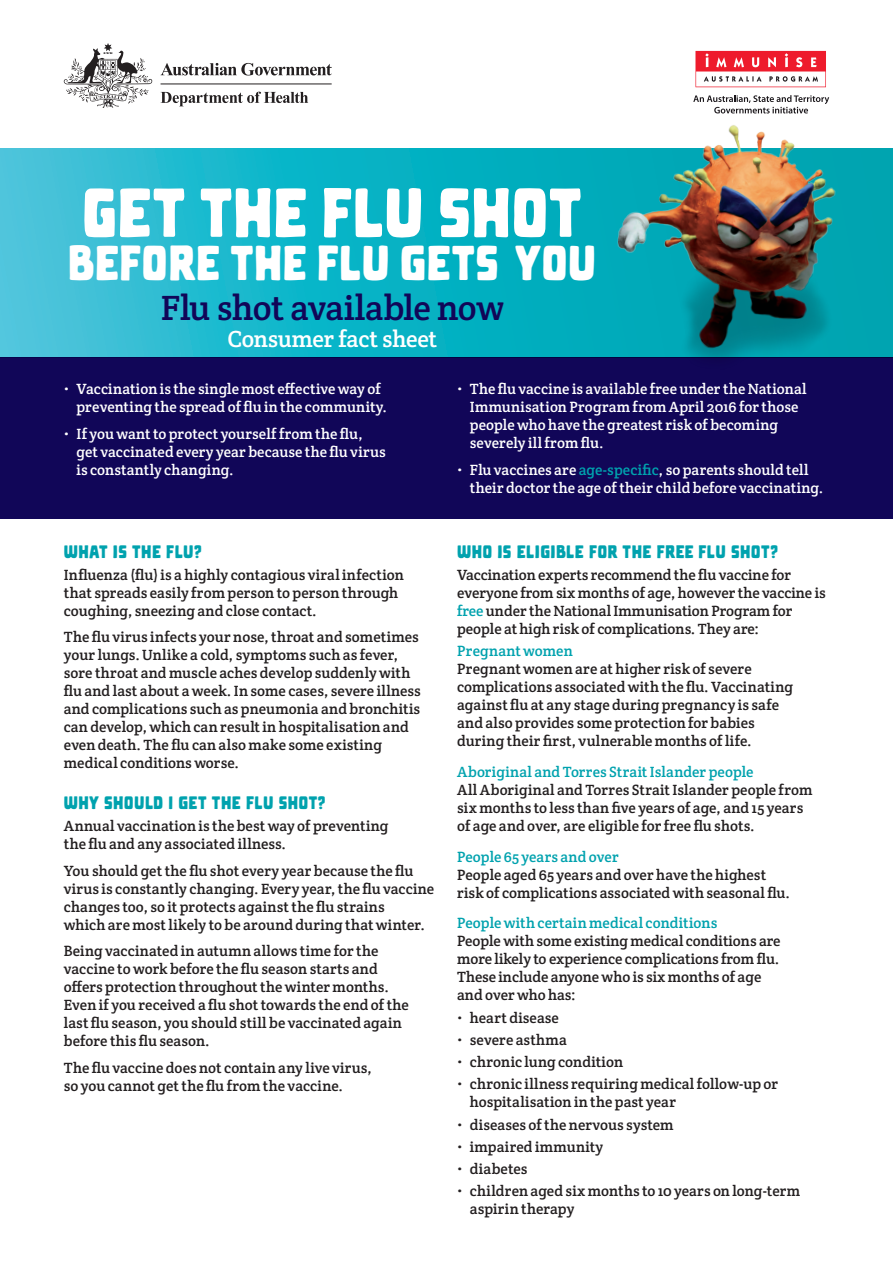
<style>
.page{position:relative;width:893px;height:1263px;background:#fff}
.page>*{position:absolute;margin:0;border:0;box-sizing:border-box;transform-origin:0 0}
.Heading_section_larg{font:63.15px "CC Gibbons Gazette";letter-spacing:-.015em;color:#fff}
.Heading_section_larg-2{font:44.7px "CC Gibbons Gazette";letter-spacing:-.01em;color:#fff}
.Heading_section_larg-3{font:35.55px "Crete Round";letter-spacing:-.02em;color:#110658}
.Heading_section_larg-4{font:23.55px "Crete Round";letter-spacing:-.015em;color:#fff}
.Text_Heading_1{font:16.5px "CC Gibbons Gazette";letter-spacing:.01em;color:#00a2ae}
.Text{font:15px/18px "Crete Round";letter-spacing:.005em;color:#231f20}
.t1{font:15px/18px "Crete Round";letter-spacing:.005em;color:#fff}
.text_before_bullet_p{font:15px/18px "Crete Round";color:#231f20}
.Text_Heading_2{font:15px "Crete Round";letter-spacing:.005em;color:#00a2ae}
.s1{color:#00a2ae}
</style>
<div class="page">
<div style="left:0;top:357px;width:893px;height:162px;background:#110658"></div>
<svg style="left:161px;top:63px;width:171px;height:13px"></svg>
<svg style="left:64px;top:43px;width:88px;height:65px"></svg>
<hr style="left:161px;top:84px;width:171px;height:1px;background:#231f20">
<svg style="left:161px;top:92px;width:147px;height:14px"></svg>
<svg style="left:695px;top:51px;width:131px;height:36px"></svg>
<svg style="left:693px;top:95px;width:136px;height:18px"></svg>
<svg style="left:0;top:149px;width:893px;height:208px;background:#17b5c8"></svg>
<img style="left:591px;top:125px;width:260px;height:233px">
<p class="Heading_section_larg" style="left:82px;top:183px;width:502px">GET THE FLU SHOT</p>
<p class="Heading_section_larg-2" style="left:68px;top:242px;width:531px">BEFORE THE FLU GETS YOU</p>
<p class="Heading_section_larg-3" style="left:161px;top:285px;width:345px">Flu shot available now</p>
<p class="Heading_section_larg-4" style="left:228px;top:323px;width:211px">Consumer fact sheet</p>
<p class="t1" style="left:77px;top:380px;width:312px;text-indent:-13px">• Vaccination is the single most effective way of preventing the spread of flu in the community.</p>
<p class="t1" style="left:77px;top:424px;width:311px;text-indent:-13px">• If you want to protect yourself from the flu, get vaccinated every year because the flu virus is constantly changing.</p>
<p class="Text_Heading_1" style="left:64px;top:543px;width:139px">WHAT IS THE FLU?</p>
<p class="Text" style="left:64px;top:565px;width:342px">Influenza (flu) is a highly contagious viral infection that spreads easily from person to person through coughing, sneezing and close contact.</p>
<p class="Text" style="left:64px;top:628px;width:359px">The flu virus infects your nose, throat and sometimes your lungs. Unlike a cold, symptoms such as fever, sore throat and muscle aches develop suddenly with flu and last about a week. In some cases, severe illness and complications such as pneumonia and bronchitis can develop, which can result in hospitalisation and even death. The flu can also make some existing medical conditions worse.</p>
<p class="Text_Heading_1" style="left:64px;top:795px;width:263px">WHY SHOULD I GET THE FLU SHOT?</p>
<p class="Text" style="left:64px;top:817px;width:326px">Annual vaccination is the best way of preventing the flu and any associated illness.</p>
<p class="Text" style="left:64px;top:861px;width:372px">You should get the flu shot every year because the flu virus is constantly changing. Every year, the flu vaccine changes too, so it protects against the flu strains<br>which are most likely to be around during that winter.</p>
<p class="Text" style="left:64px;top:942px;width:347px">Being vaccinated in autumn allows time for the vaccine to work before the flu season starts and offers protection throughout the winter months.<br>Even if you received a flu shot towards the end of the last flu season, you should still be vaccinated again before this flu season.</p>
<p class="Text" style="left:64px;top:1058px;width:310px">The flu vaccine does not contain any live virus, so you cannot get the flu from the vaccine.</p>
<p class="t1" style="left:470px;top:380px;width:338px;text-indent:-13px">• The flu vaccine is available free under the National Immunisation Program from April 2016 for those people who have the greatest risk of becoming severely ill from flu.</p>
<p class="t1" style="left:470px;top:460px;width:355px;text-indent:-13px">• Flu vaccines are <span class="s1">age-specific</span>, so parents should tell their doctor the age of their child before vaccinating.</p>
<p class="Text_Heading_1" style="left:457px;top:543px;width:322px">WHO IS ELIGIBLE FOR THE FREE FLU SHOT?</p>
<p class="text_before_bullet_p" style="left:457px;top:565px;width:370px">Vaccination experts recommend the flu vaccine for everyone from six months of age, however the vaccine is <span class="s1">free</span> under the National Immunisation Program for people at high risk of complications. They are:</p>
<p class="Text_Heading_2" style="left:457px;top:641px;width:117px">Pregnant women</p>
<p class="Text" style="left:457px;top:660px;width:337px">Pregnant women are at higher risk of severe complications associated with the flu. Vaccinating against flu at any stage during pregnancy is safe and also provides some protection for babies during their first, vulnerable months of life.</p>
<p class="Text_Heading_2" style="left:457px;top:762px;width:298px">Aboriginal and Torres Strait Islander people</p>
<p class="Text" style="left:457px;top:780px;width:357px">All Aboriginal and Torres Strait Islander people from six months to less than five years of age, and 15 years of age and over, are eligible for free flu shots.</p>
<p class="Text_Heading_2" style="left:457px;top:847px;width:163px">People 65 years and over</p>
<p class="Text" style="left:457px;top:865px;width:334px">People aged 65 years and over have the highest risk of complications associated with seasonal flu.</p>
<p class="Text_Heading_2" style="left:457px;top:913px;width:262px">People with certain medical conditions</p>
<p class="text_before_bullet_p" style="left:457px;top:932px;width:325px">People with some existing medical conditions are more likely to experience complications from flu.<br>These include anyone who is six months of age and over who has:</p>
<p class="Text" style="left:457px;top:1008px;width:103px">• heart disease</p>
<p class="Text" style="left:457px;top:1030px;width:111px">• severe asthma</p>
<p class="Text" style="left:457px;top:1053px;width:167px">• chronic lung condition</p>
<p class="Text" style="left:470px;top:1075px;width:310px;text-indent:-13px">• chronic illness requiring medical follow-up or hospitalisation in the past year</p>
<p class="Text" style="left:457px;top:1115px;width:218px">• diseases of the nervous system</p>
<p class="Text" style="left:457px;top:1137px;width:148px">• impaired immunity</p>
<p class="Text" style="left:457px;top:1160px;width:72px">• diabetes</p>
<p class="Text" style="left:470px;top:1182px;width:332px;text-indent:-13px">• children aged six months to 10 years on long-term aspirin therapy</p>
</div>
